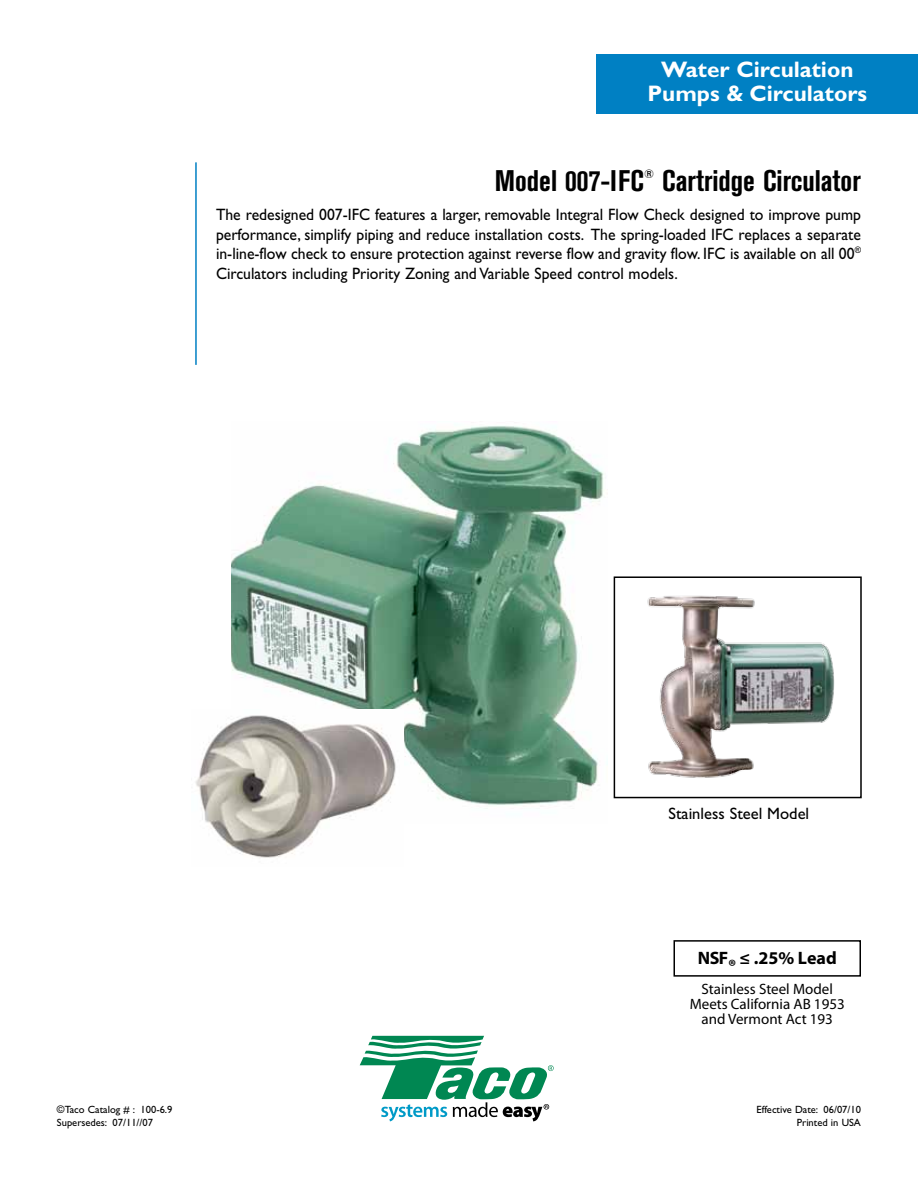
<style>
.page{position:relative;width:918px;height:1188px;background:#fff}
.page>*{position:absolute;margin:0;border:0;box-sizing:border-box;transform-origin:0 0}
.t1{font:700 condensed 29.55px "Akzidenz Grotesk BE";color:#000}
.t2{font:700 22.5px/24px "Gill Sans";color:#fff;text-align:center}
.t3{font:700 18px "Myriad Pro";letter-spacing:-.005em;color:#000}
.t4{font:16.5px/19.5px "Gill Sans";color:#000;text-align:justify;scale:.95 1}
.t5{font:16.5px "Gill Sans";color:#000}
.t6{font:15px/15px "Myriad Pro";color:#000;text-align:center}
.t7{font:700 condensed 12px "Akzidenz Grotesk BE";color:#000}
.t8{font:10.5px/12.6px "Gill Sans";color:#000;text-align:right}
</style>
<div class="page">
<hr style="left:195px;top:162px;width:2px;height:203px;background:#0080c3">
<img style="left:231px;top:426px;width:373px;height:381px">
<div style="left:597px;top:54px;width:321px;height:59px;background:#0080c3"></div>
<svg style="left:360px;top:1036px;width:194px;height:85px"></svg>
<img style="left:195px;top:710px;width:208px;height:148px">
<img style="left:647px;top:595px;width:188px;height:183px">
<div style="left:614px;top:576px;width:248px;height:222px;border:2px solid #000"></div>
<div style="left:673px;top:940px;width:188px;height:37px;border:2px solid #000"></div>
<h2 class="t2" style="left:648px;top:58px;width:221px">Water Circulation<br>Pumps &amp; Circulators</h2>
<h1 class="t1" style="left:495px;top:164px;width:151px">Model 007-IFC</h1>
<p class="t7" style="left:644px;top:167px;width:11px">®</p>
<h1 class="t1" style="left:662px;top:164px;width:200px">Cartridge Circulator</h1>
<p class="t4" style="left:216px;top:205px;width:680px">The redesigned 007-IFC features a larger, removable Integral Flow Check designed to improve pump performance, simplify piping and reduce installation costs. The spring-loaded IFC replaces a separate in-line-flow check to ensure protection against reverse flow and gravity flow. IFC is available on all 00<sup>® </sup>Circulators including Priority Zoning and Variable Speed control models.</p>
<p class="t8" style="left:57px;top:1103px;width:117px;text-align:left">©Taco Catalog # : 100-6.9<br>Supersedes: 07/11//07</p>
<p class="t5" style="left:669px;top:804px;width:142px">Stainless Steel Model</p>
<p class="t3" style="left:698px;top:946px;width:140px">NSF® ≤ .25% Lead</p>
<p class="t6" style="left:690px;top:981px;width:157px">Stainless Steel Model<br>Meets California AB 1953 and Vermont Act 193</p>
<p class="t8" style="left:757px;top:1103px;width:106px">Effective Date: 06/07/10<br>Printed in USA</p>
</div>
